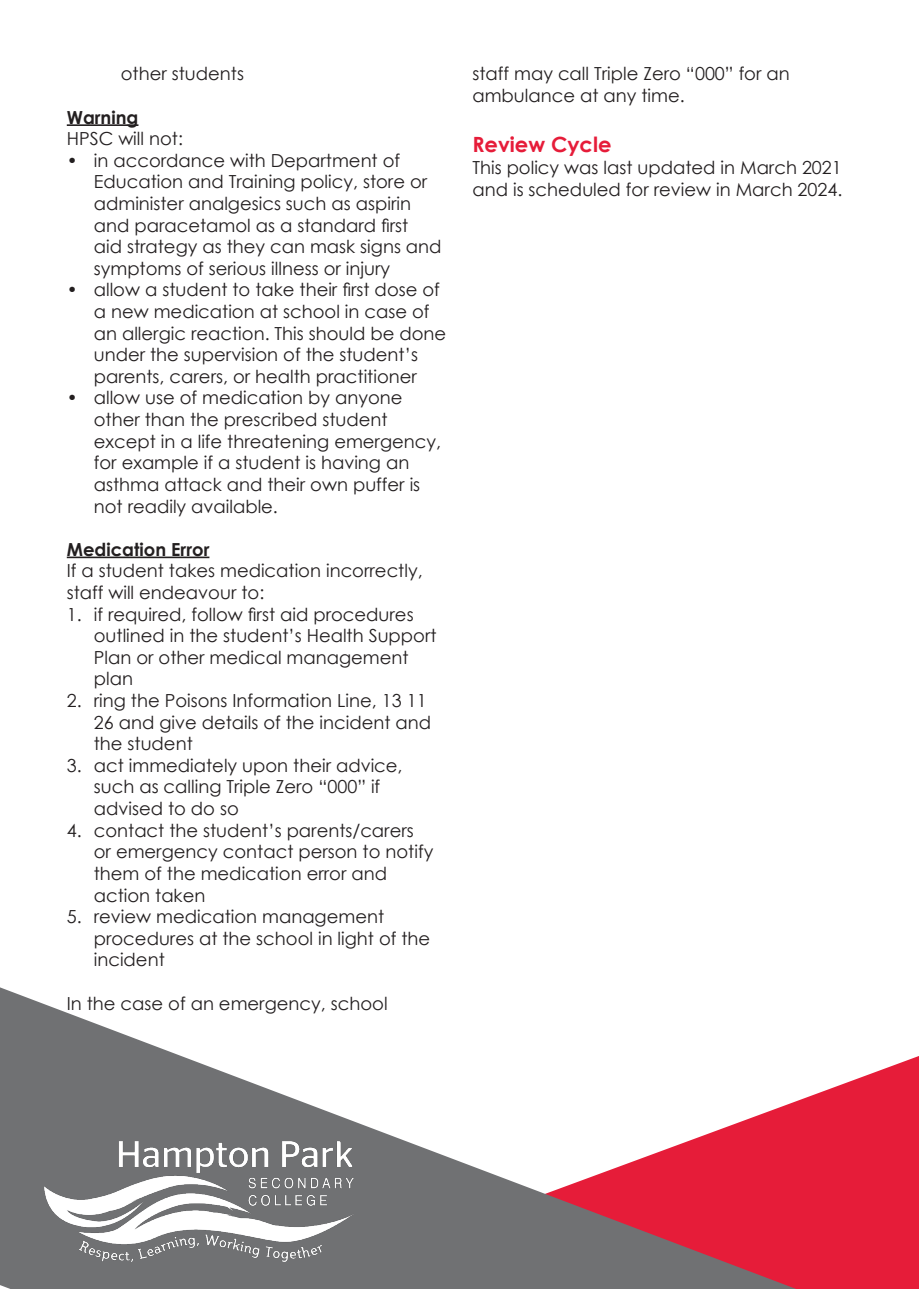
<style>
.page{position:relative;width:919px;height:1289px;background:#fff}
.page>*{position:absolute;margin:0;border:0;box-sizing:border-box;transform-origin:0 0}
.t1{font:700 21px "Century Gothic";color:#e61c39}
.t2{font:18px/21.6px "Century Gothic";color:#231f20}
.t3{font:700 18px "Century Gothic";color:#231f20}
</style>
<div class="page">
<svg style="left:796px;top:1056px;width:122px;height:232px;background:#e8324c"></svg>
<svg style="left:0;top:987px;width:796px;height:301px"></svg>
<img style="left:45px;top:1141px;width:308px;height:120px">
<hr style="left:67px;top:124px;width:71px;height:2px;background:#231f20">
<hr style="left:67px;top:556px;width:142px;height:2px;background:#231f20">
<p class="t2" style="left:121px;top:63px;width:125px">other students</p>
<p class="t3" style="left:67px;top:103px;width:73px">Warning</p>
<p class="t2" style="left:67px;top:127px;width:118px">HPSC will not:</p>
<p class="t2" style="left:94px;top:149px;width:349px;text-indent:-27px">• in accordance with Department of Education and Training policy, store or administer analgesics such as aspirin and paracetamol as a standard first<br>aid strategy as they can mask signs and symptoms of serious illness or injury</p>
<p class="t2" style="left:94px;top:279px;width:354px;text-indent:-27px">• allow a student to take their first dose of a new medication at school in case of an allergic reaction. This should be done under the supervision of the student’s parents, carers, or health practitioner</p>
<p class="t2" style="left:94px;top:387px;width:349px;text-indent:-27px">• allow use of medication by anyone other than the prescribed student except in a life threatening emergency, for example if a student is having an asthma attack and their own puffer is not readily available.</p>
<p class="t3" style="left:67px;top:535px;width:144px">Medication Error</p>
<p class="t2" style="left:67px;top:559px;width:357px">If a student takes medication incorrectly, staff will endeavour to:</p>
<p class="t2" style="left:94px;top:603px;width:344px;text-indent:-27px">1. if required, follow first aid procedures outlined in the student’s Health Support<br>Plan or other medical management plan</p>
<p class="t2" style="left:94px;top:689px;width:339px;text-indent:-27px">2. ring the Poisons Information Line, 13 11<br>26 and give details of the incident and the student</p>
<p class="t2" style="left:94px;top:754px;width:310px;text-indent:-27px">3. act immediately upon their advice, such as calling Triple Zero “000” if advised to do so</p>
<p class="t2" style="left:94px;top:819px;width:341px;text-indent:-27px">4. contact the student’s parents/carers or emergency contact person to notify them of the medication error and action taken</p>
<p class="t2" style="left:94px;top:905px;width:338px;text-indent:-27px">5. review medication management procedures at the school in light of the incident</p>
<p class="t2" style="left:67px;top:991px;width:322px">In the case of an emergency, school</p>
<p class="t2" style="left:472px;top:63px;width:319px">staff may call Triple Zero “000” for an ambulance at any time.</p>
<p class="t1" style="left:472px;top:129px;width:141px">Review Cycle</p>
<p class="t2" style="left:472px;top:156px;width:371px">This policy was last updated in March 2021 and is scheduled for review in March 2024.</p>
</div>
